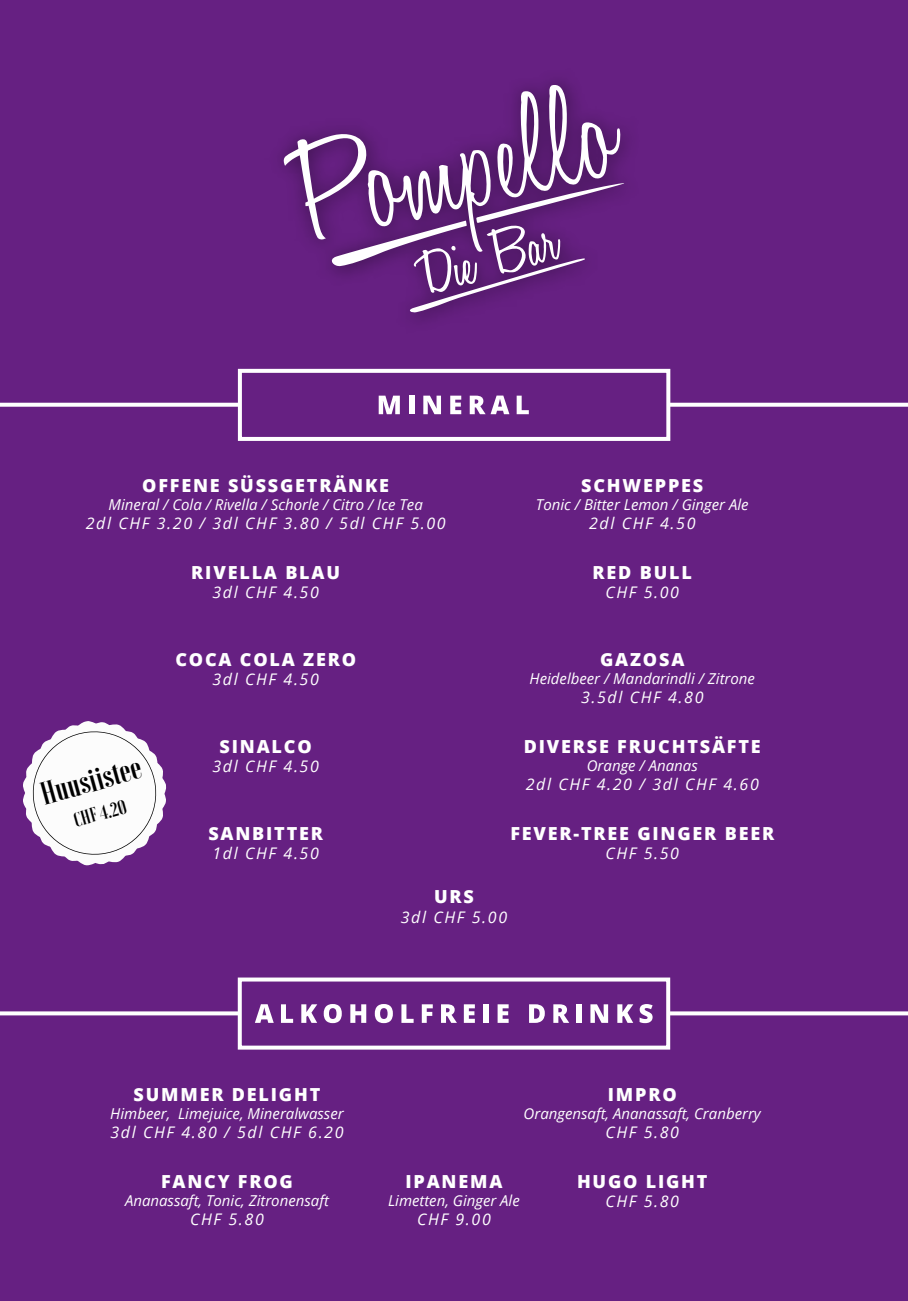
<style>
.page{position:relative;width:908px;height:1301px;background:#fff}
.page>*{position:absolute;margin:0;border:0;box-sizing:border-box;transform-origin:0 0}
.t1{font:32px "Voga Regular 2";color:#000}
.t2{font:20px "Voga Regular 2";color:#000}
.t3{font:800 18px "Open Sans";letter-spacing:.1em;color:#fff}
.t4{font:italic 16px "Open Sans";letter-spacing:.1em;color:#fff}
.t5{font:italic 15px "Open Sans";color:#fff}
</style>
<div class="page">
<div style="left:0;top:0;width:907px;height:1300px;background:#662082"></div>
<svg style="left:670px;top:402px;width:237px;height:4px"></svg>
<svg style="left:0;top:402px;width:238px;height:4px"></svg>
<div style="left:238px;top:369px;width:432px;height:72px;border:4px solid #fff"></div>
<svg style="left:283px;top:84px;width:341px;height:229px"></svg>
<svg style="left:23px;top:721px;width:144px;height:144px"></svg>
<svg style="left:378px;top:395px;width:21px;height:19px"></svg>
<div style="left:409px;top:395px;width:5px;height:19px;background:#fff"></div>
<svg style="left:423px;top:395px;width:18px;height:19px"></svg>
<svg style="left:450px;top:395px;width:11px;height:19px"></svg>
<svg style="left:469px;top:395px;width:40px;height:19px"></svg>
<svg style="left:516px;top:395px;width:12px;height:19px"></svg>
<svg style="left:255px;top:1004px;width:18px;height:18px"></svg>
<svg style="left:281px;top:1004px;width:12px;height:18px"></svg>
<svg style="left:301px;top:1004px;width:16px;height:18px"></svg>
<svg style="left:323px;top:1004px;width:18px;height:18px"></svg>
<svg style="left:350px;top:1004px;width:16px;height:18px"></svg>
<svg style="left:374px;top:1004px;width:18px;height:18px"></svg>
<svg style="left:401px;top:1004px;width:12px;height:18px"></svg>
<svg style="left:421px;top:1004px;width:11px;height:18px"></svg>
<svg style="left:441px;top:1004px;width:15px;height:18px"></svg>
<svg style="left:463px;top:1004px;width:11px;height:18px"></svg>
<div style="left:483px;top:1004px;width:5px;height:18px;background:#fff"></div>
<svg style="left:497px;top:1004px;width:11px;height:18px"></svg>
<svg style="left:529px;top:1004px;width:15px;height:18px"></svg>
<svg style="left:553px;top:1004px;width:16px;height:18px"></svg>
<div style="left:576px;top:1004px;width:5px;height:18px;background:#fff"></div>
<svg style="left:590px;top:1004px;width:18px;height:18px"></svg>
<svg style="left:617px;top:1004px;width:16px;height:18px"></svg>
<svg style="left:639px;top:1004px;width:13px;height:18px"></svg>
<svg style="left:670px;top:1011px;width:237px;height:4px"></svg>
<svg style="left:0;top:1011px;width:238px;height:4px"></svg>
<div style="left:238px;top:977px;width:432px;height:72px;border:4px solid #fff"></div>
<p class="t3" style="left:142px;top:471px;width:248px">OFFENE SÜSSGETRÄNKE</p>
<p class="t5" style="left:108px;top:494px;width:315px">Mineral / Cola / Rivella / Schorle / Citro / Ice Tea</p>
<p class="t4" style="left:86px;top:512px;width:361px">2dl CHF 3.20 / 3dl CHF 3.80 / 5dl CHF 5.00</p>
<p class="t3" style="left:191px;top:558px;width:150px">RIVELLA BLAU</p>
<p class="t4" style="left:212px;top:581px;width:108px">3dl CHF 4.50</p>
<h1 class="t1" style="left:37px;top:777px;width:104px;rotate:-16deg">Huusiistee</h1>
<h2 class="t2" style="left:71px;top:809px;width:55px;rotate:-16deg">CHF 4.20</h2>
<p class="t3" style="left:175px;top:645px;width:182px">COCA COLA ZERO</p>
<p class="t4" style="left:212px;top:668px;width:108px">3dl CHF 4.50</p>
<p class="t3" style="left:219px;top:732px;width:94px">SINALCO</p>
<p class="t4" style="left:212px;top:755px;width:108px">3dl CHF 4.50</p>
<p class="t3" style="left:208px;top:819px;width:116px">SANBITTER</p>
<p class="t4" style="left:212px;top:842px;width:108px">1dl CHF 4.50</p>
<p class="t3" style="left:581px;top:471px;width:123px">SCHWEPPES</p>
<p class="t5" style="left:535px;top:494px;width:214px">Tonic / Bitter Lemon / Ginger Ale</p>
<p class="t4" style="left:589px;top:512px;width:108px">2dl CHF 4.50</p>
<p class="t3" style="left:592px;top:558px;width:101px">RED BULL</p>
<p class="t4" style="left:605px;top:581px;width:75px">CHF 5.00</p>
<p class="t3" style="left:600px;top:645px;width:86px">GAZOSA</p>
<p class="t5" style="left:529px;top:668px;width:227px">Heidelbeer / Mandarindli / Zitrone</p>
<p class="t4" style="left:580px;top:686px;width:124px">3.5dl CHF 4.80</p>
<p class="t3" style="left:523px;top:732px;width:238px">DIVERSE FRUCHTSÄFTE</p>
<p class="t5" style="left:586px;top:754px;width:112px">Orange / Ananas</p>
<p class="t4" style="left:525px;top:773px;width:234px">2dl CHF 4.20 / 3dl CHF 4.60</p>
<p class="t3" style="left:510px;top:819px;width:265px">FEVER-TREE GINGER BEER</p>
<p class="t4" style="left:605px;top:842px;width:75px">CHF 5.50</p>
<p class="t3" style="left:434px;top:883px;width:41px">URS</p>
<p class="t4" style="left:400px;top:905px;width:108px">3dl CHF 5.00</p>
<p class="t3" style="left:134px;top:1080px;width:188px">SUMMER DELIGHT</p>
<p class="t5" style="left:110px;top:1102px;width:235px">Himbeer, Limejuice, Mineralwasser</p>
<p class="t4" style="left:110px;top:1120px;width:234px">3dl CHF 4.80 / 5dl CHF 6.20</p>
<p class="t3" style="left:161px;top:1167px;width:133px">FANCY FROG</p>
<p class="t5" style="left:125px;top:1189px;width:205px">Ananassaft, Tonic, Zitronensaft</p>
<p class="t4" style="left:190px;top:1207px;width:75px">CHF 5.80</p>
<p class="t3" style="left:607px;top:1080px;width:70px">IMPRO</p>
<p class="t5" style="left:523px;top:1102px;width:239px">Orangensaft, Ananassaft, Cranberry</p>
<p class="t4" style="left:605px;top:1120px;width:75px">CHF 5.80</p>
<p class="t3" style="left:576px;top:1167px;width:132px">HUGO LIGHT</p>
<p class="t4" style="left:605px;top:1189px;width:75px">CHF 5.80</p>
<p class="t3" style="left:405px;top:1167px;width:98px">IPANEMA</p>
<p class="t5" style="left:388px;top:1189px;width:133px">Limetten, Ginger Ale</p>
<p class="t4" style="left:417px;top:1207px;width:75px">CHF 9.00</p>
</div>
